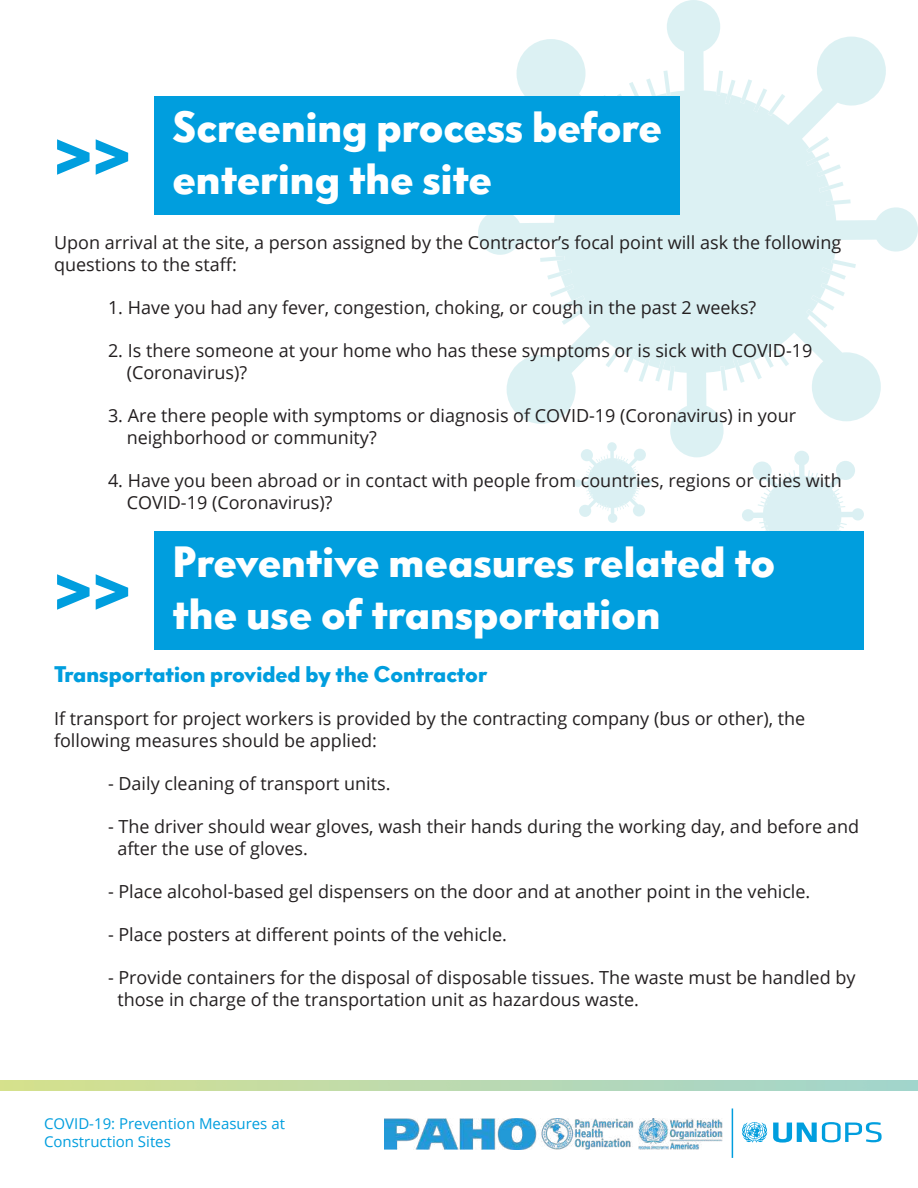
<style>
.page{position:relative;width:918px;height:1188px;background:#fff}
.page>*{position:absolute;margin:0;border:0;box-sizing:border-box;transform-origin:0 0}
.t1{font:900 58.5px "Arial";color:#009ede}
.t2{font:800 43.5px/52.2px "VF Sans";color:#fff}
.t3{font:800 22.5px "VF Sans";color:#009ede}
.t4{font:18px/21.6px "Open Sans";color:#231f20}
.t5{font:15px/18px "Open Sans";color:#009ede}
</style>
<div class="page">
<svg style="left:741px;top:1122px;width:141px;height:21px"></svg>
<svg style="left:478px;top:0;width:440px;height:457px"></svg>
<svg style="left:826px;top:199px;width:25px;height:6px"></svg>
<svg style="left:806px;top:136px;width:38px;height:56px"></svg>
<svg style="left:716px;top:71px;width:69px;height:45px"></svg>
<svg style="left:602px;top:71px;width:69px;height:26px"></svg>
<svg style="left:540px;top:256px;width:25px;height:6px"></svg>
<svg style="left:547px;top:269px;width:38px;height:56px"></svg>
<svg style="left:605px;top:345px;width:70px;height:46px"></svg>
<svg style="left:720px;top:366px;width:7px;height:25px"></svg>
<svg style="left:733px;top:344px;width:56px;height:39px"></svg>
<svg style="left:806px;top:259px;width:50px;height:69px"></svg>
<svg style="left:742px;top:451px;width:122px;height:80px"></svg>
<svg style="left:574px;top:442px;width:78px;height:81px"></svg>
<hr style="left:732px;top:1108px;width:1px;height:50px;background:#009ede">
<img style="left:385px;top:1118px;width:338px;height:32px">
<div style="left:155px;top:97px;width:525px;height:118px;background:#009ede"></div>
<div style="left:155px;top:531px;width:709px;height:119px;background:#009ede"></div>
<h1 class="t1" style="left:54px;top:115px;width:79px">&gt;&gt;</h1>
<h2 class="t2" style="left:172px;top:99px;width:491px">Screening process before entering the site</h2>
<p class="t4" style="left:54px;top:232px;width:789px">Upon arrival at the site, a person assigned by the Contractor’s focal point will ask the following questions to the staff:</p>
<p class="t4" style="left:108px;top:296px;width:650px">1. Have you had any fever, congestion, choking, or cough in the past 2 weeks?</p>
<p class="t4" style="left:127px;top:340px;width:687px;text-indent:-19px">2. Is there someone at your home who has these symptoms or is sick with COVID-19 (Coronavirus)?</p>
<p class="t4" style="left:127px;top:404px;width:671px;text-indent:-19px">3. Are there people with symptoms or diagnosis of COVID-19 (Coronavirus) in your neighborhood or community?</p>
<p class="t4" style="left:127px;top:469px;width:717px;text-indent:-19px">4. Have you been abroad or in contact with people from countries, regions or cities with<br>COVID-19 (Coronavirus)?</p>
<h1 class="t1" style="left:54px;top:550px;width:79px">&gt;&gt;</h1>
<h2 class="t2" style="left:172px;top:534px;width:604px">Preventive measures related to the use of transportation</h2>
<p class="t3" style="left:54px;top:657px;width:435px">Transportation provided by the Contractor</p>
<p class="t4" style="left:54px;top:707px;width:753px">If transport for project workers is provided by the contracting company (bus or other), the following measures should be applied:</p>
<p class="t4" style="left:108px;top:772px;width:284px">- Daily cleaning of transport units.</p>
<p class="t4" style="left:117px;top:815px;width:743px;text-indent:-9px">- The driver should wear gloves, wash their hands during the working day, and before and after the use of gloves.</p>
<p class="t4" style="left:108px;top:880px;width:704px">- Place alcohol-based gel dispensers on the door and at another point in the vehicle.</p>
<p class="t4" style="left:108px;top:923px;width:400px">- Place posters at different points of the vehicle.</p>
<p class="t4" style="left:117px;top:967px;width:740px;text-indent:-9px">- Provide containers for the disposal of disposable tissues. The waste must be handled by those in charge of the transportation unit as hazardous waste.</p>
<p class="t5" style="left:44px;top:1114px;width:242px">COVID-19: Prevention Measures at<br>Construction Sites</p>
</div>
